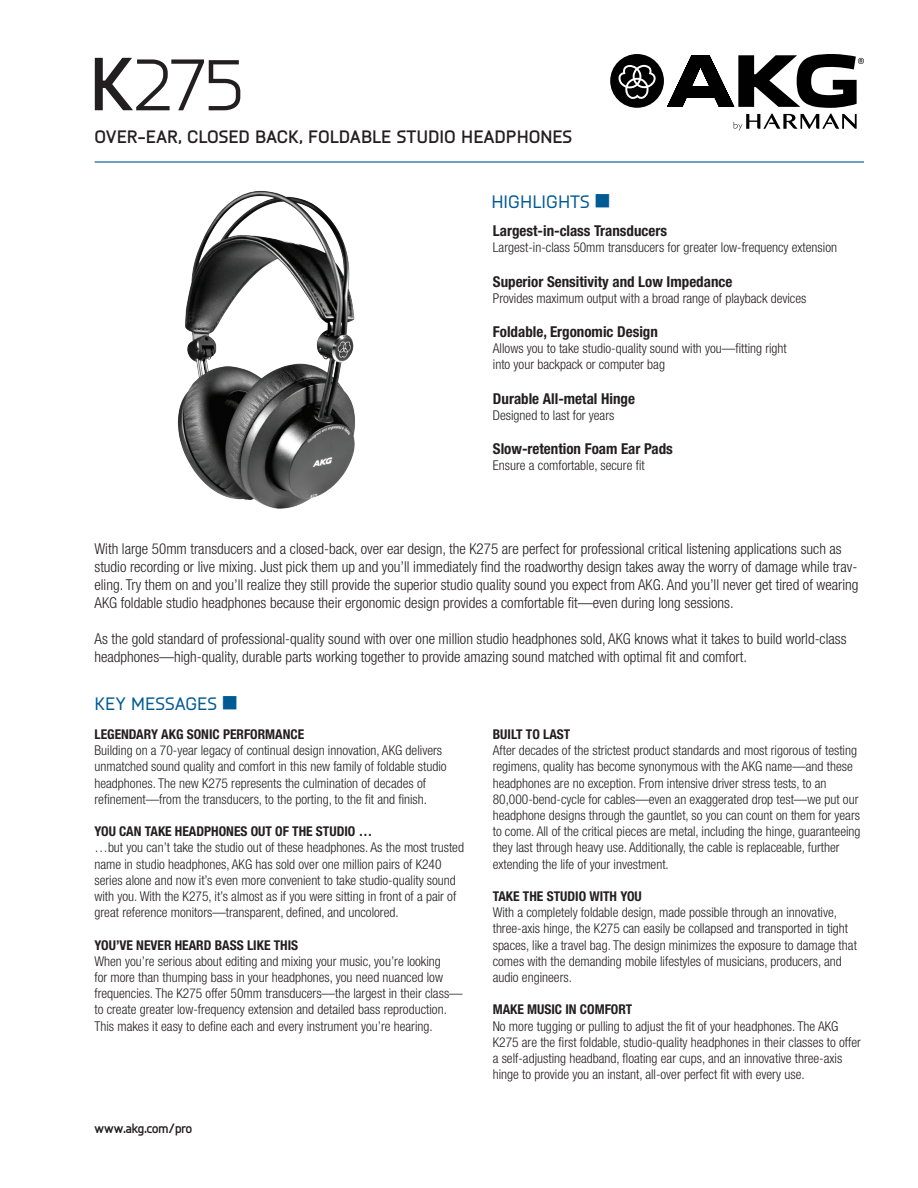
<style>
.page{position:relative;width:918px;height:1188px;background:#fff}
.page>*{position:absolute;margin:0;border:0;box-sizing:border-box;transform-origin:0 0}
.t1{font:75px "Knul";color:#231f20}
.t2{font:700 18px "Knul";color:#231f20}
.t3{font:500 18px "Knul";color:#005a93}
.t4{font:300 condensed 15px/18px "Helvetica Neue LT";color:#231f20}
.t5{font:700 condensed 15px "Helvetica Neue LT";color:#231f20}
.t6{font:300 condensed 13.5px/16.2px "Helvetica Neue LT";color:#231f20}
.t7{font:700 condensed 13.5px "Helvetica Neue LT";color:#231f20}
.t8{font:700 13.5px "Knul";color:#231f20}
.s1{font-weight:700}
</style>
<div class="page">
<svg style="left:734px;top:114px;width:123px;height:17px"></svg>
<svg style="left:610px;top:54px;width:254px;height:54px"></svg>
<hr style="left:95px;top:161px;width:769px;height:2px;background:#005a93">
<img style="left:177px;top:190px;width:178px;height:319px">
<p class="t1" style="left:89px;top:35px;width:156px"><span class="s1">K</span>275</p>
<p class="t2" style="left:95px;top:123px;width:479px">OVER-EAR, CLOSED BACK, FOLDABLE STUDIO HEADPHONES</p>
<p class="t3" style="left:491px;top:189px;width:100px">HIGHLIGHTS</p>
<p class="t5" style="left:493px;top:222px;width:176px">Largest-in-class Transducers</p>
<p class="t6" style="left:493px;top:239px;width:346px">Largest-in-class 50mm transducers for greater low-frequency extension</p>
<p class="t5" style="left:493px;top:272px;width:241px">Superior Sensitivity and Low Impedance</p>
<p class="t6" style="left:493px;top:290px;width:315px">Provides maximum output with a broad range of playback devices</p>
<p class="t5" style="left:493px;top:322px;width:167px">Foldable, Ergonomic Design</p>
<p class="t6" style="left:493px;top:340px;width:295px">Allows you to take studio-quality sound with you—fitting right into your backpack or computer bag</p>
<p class="t5" style="left:493px;top:389px;width:144px">Durable All-metal Hinge</p>
<p class="t6" style="left:493px;top:407px;width:123px">Designed to last for years</p>
<p class="t5" style="left:493px;top:439px;width:182px">Slow-retention Foam Ear Pads</p>
<p class="t6" style="left:493px;top:457px;width:153px">Ensure a comfortable, secure fit</p>
<p class="t4" style="left:94px;top:540px;width:765px">With large 50mm transducers and a closed-back, over ear design, the K275 are perfect for professional critical listening applications such as studio recording or live mixing. Just pick them up and you’ll immediately find the roadworthy design takes away the worry of damage while trav&shy;eling. Try them on and you’ll realize they still provide the superior studio quality sound you expect from AKG. And you’ll never get tired of wearing AKG foldable studio headphones because their ergonomic design provides a comfortable fit—even during long sessions.</p>
<p class="t4" style="left:94px;top:630px;width:754px">As the gold standard of professional-quality sound with over one million studio headphones sold, AKG knows what it takes to build world-class headphones—high-quality, durable parts working together to provide amazing sound matched with optimal fit and comfort.</p>
<p class="t3" style="left:94px;top:691px;width:124px">KEY MESSAGES</p>
<p class="t7" style="left:94px;top:726px;width:211px">LEGENDARY AKG SONIC PERFORMANCE</p>
<p class="t6" style="left:94px;top:742px;width:354px">Building on a 70-year legacy of continual design innovation, AKG delivers unmatched sound quality and comfort in this new family of foldable studio headphones. The new K275 represents the culmination of decades of refinement—from the transducers, to the porting, to the fit and finish.</p>
<p class="t7" style="left:94px;top:823px;width:279px">YOU CAN TAKE HEADPHONES OUT OF THE STUDIO …</p>
<p class="t6" style="left:94px;top:839px;width:371px">…but you can’t take the studio out of these headphones. As the most trusted name in studio headphones, AKG has sold over one million pairs of K240 series alone and now it’s even more convenient to take studio-quality sound with you. With the K275, it’s almost as if you were sitting in front of a pair of great reference monitors—transparent, defined, and uncolored.</p>
<p class="t7" style="left:94px;top:937px;width:205px">YOU’VE NEVER HEARD BASS LIKE THIS</p>
<p class="t6" style="left:94px;top:953px;width:370px">When you’re serious about editing and mixing your music, you’re looking<br>for more than thumping bass in your headphones, you need nuanced low frequencies. The K275 offer 50mm transducers—the largest in their class— to create greater low-frequency extension and detailed bass reproduction.<br>This makes it easy to define each and every instrument you’re hearing.</p>
<p class="t8" style="left:94px;top:1119px;width:99px">www.akg.com/pro</p>
<p class="t7" style="left:493px;top:726px;width:79px">BUILT TO LAST</p>
<p class="t6" style="left:493px;top:742px;width:369px">After decades of the strictest product standards and most rigorous of testing regimens, quality has become synonymous with the AKG name—and these headphones are no exception. From intensive driver stress tests, to an 80,000-bend-cycle for cables—even an exaggerated drop test—we put our headphone designs through the gauntlet, so you can count on them for years to come. All of the critical pieces are metal, including the hinge, guaranteeing they last through heavy use. Additionally, the cable is replaceable, further extending the life of your investment.</p>
<p class="t7" style="left:493px;top:888px;width:151px">TAKE THE STUDIO WITH YOU</p>
<p class="t6" style="left:493px;top:904px;width:366px">With a completely foldable design, made possible through an innovative, three-axis hinge, the K275 can easily be collapsed and transported in tight spaces, like a travel bag. The design minimizes the exposure to damage that comes with the demanding mobile lifestyles of musicians, producers, and audio engineers.</p>
<p class="t7" style="left:493px;top:1001px;width:141px">MAKE MUSIC IN COMFORT</p>
<p class="t6" style="left:493px;top:1018px;width:370px">No more tugging or pulling to adjust the fit of your headphones. The AKG K275 are the first foldable, studio-quality headphones in their classes to offer a self-adjusting headband, floating ear cups, and an innovative three-axis hinge to provide you an instant, all-over perfect fit with every use.</p>
</div>
